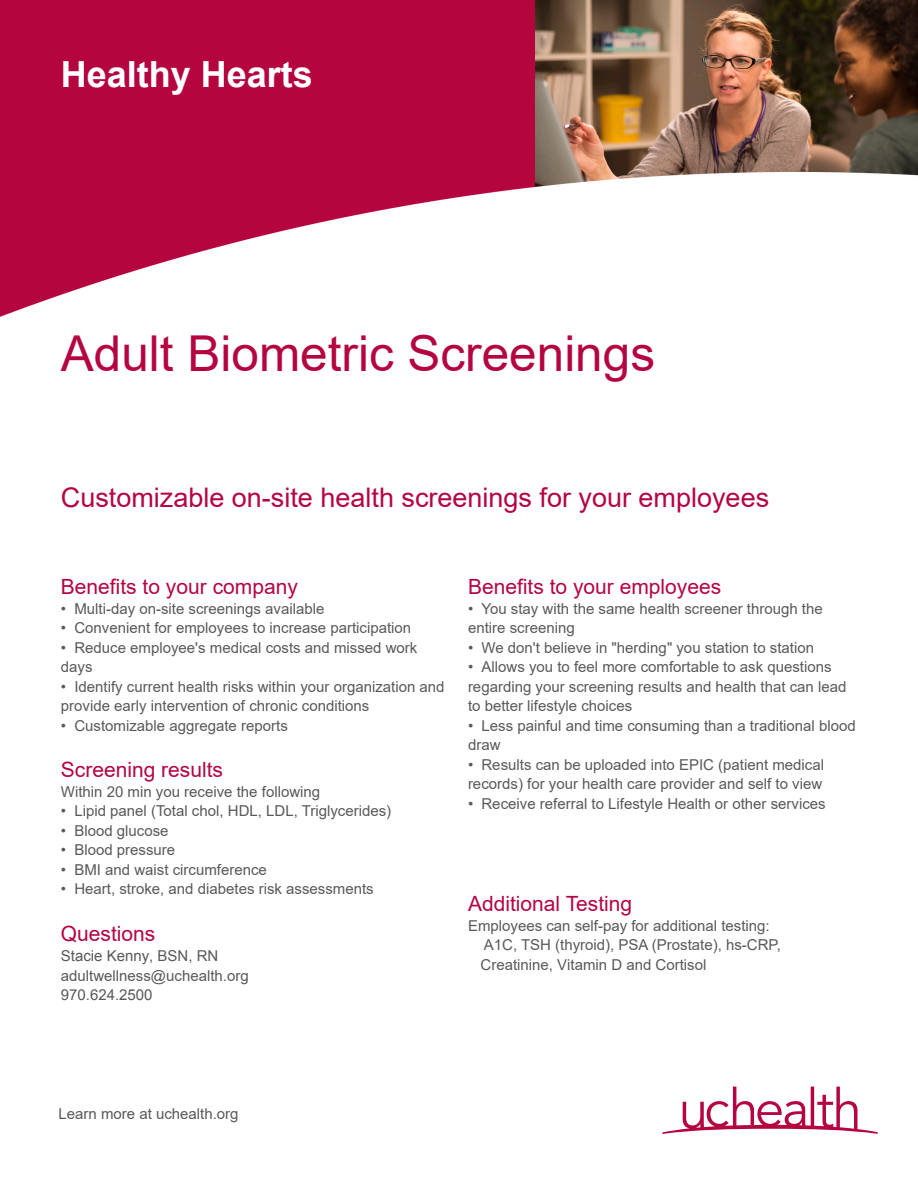
<style>
.page{position:relative;width:918px;height:1188px;background:#fff}
.page>*{position:absolute;margin:0;border:0;box-sizing:border-box;transform-origin:0 0}
.Headline_Regular_33{font:49.5px "Arial";color:#b5053f}
.Headline_Bold_12_14{font:700 36px "Arial";color:#fff}
.Headline_Regular_18{font:27px "Arial";color:#b5053f}
.Headline_Regular_15{font:21px "Arial";color:#b5053f}
.Body_Regular_10_13{font:21px "Arial";color:#b5053f}
.Body_Regular_10_13-2{font:15px/19.5px "Arial";color:#58595b}
.s1{font-style:inherit}
</style>
<div class="page">
<div style="left:0;top:0;width:575px;height:346px;background:#b5053f"></div>
<img style="left:536px;top:0;width:382px;height:173px">
<img style="left:0;top:173px;width:918px;height:961px">
<svg style="left:662px;top:1087px;width:215px;height:47px"></svg>
<p class="Headline_Bold_12_14" style="left:61px;top:49px;width:254px">Healthy Hearts</p>
<p class="Headline_Regular_33" style="left:61px;top:320px;width:596px">Adult Biometric Screenings</p>
<p class="Headline_Regular_18" style="left:61px;top:479px;width:710px">Customizable on-site health screenings for your employees</p>
<p class="Headline_Regular_15" style="left:61px;top:572px;width:238px">Benefits to your company</p>
<p class="Body_Regular_10_13-2" style="left:61px;top:598px;width:265px">• Multi-day on-site screenings available</p>
<p class="Body_Regular_10_13-2" style="left:61px;top:618px;width:352px">• Convenient for employees to increase participation</p>
<p class="Body_Regular_10_13-2" style="left:61px;top:637px;width:358px">• Reduce employee's medical costs and missed work days</p>
<p class="Body_Regular_10_13-2" style="left:61px;top:676px;width:385px">• Identify current health risks within your organization and provide early intervention of chronic conditions</p>
<p class="Body_Regular_10_13-2" style="left:61px;top:715px;width:228px">• Customizable aggregate reports</p>
<p class="Headline_Regular_15" style="left:61px;top:755px;width:164px">Screening results</p>
<p class="Body_Regular_10_13-2" style="left:61px;top:781px;width:261px">Within 20 min you receive the following</p>
<p class="Body_Regular_10_13-2" style="left:61px;top:801px;width:332px">• Lipid panel (Total chol, HDL, LDL, Triglycerides)</p>
<p class="Body_Regular_10_13-2" style="left:61px;top:820px;width:109px">• Blood glucose</p>
<p class="Body_Regular_10_13-2" style="left:61px;top:840px;width:116px">• Blood pressure</p>
<p class="Body_Regular_10_13-2" style="left:61px;top:859px;width:208px">• BMI and waist circumference</p>
<p class="Body_Regular_10_13-2" style="left:61px;top:879px;width:314px">• Heart, stroke, and diabetes risk assessments</p>
<p class="Body_Regular_10_13" style="left:61px;top:919px;width:96px">Questions</p>
<p class="Body_Regular_10_13-2" style="left:61px;top:946px;width:189px">Stacie Kenny, BSN, RN adultwellness@uchealth.org<br>970.624.2500</p>
<p class="Headline_Regular_15" style="left:468px;top:572px;width:255px">Benefits to your employees</p>
<p class="Body_Regular_10_13-2" style="left:468px;top:598px;width:356px">• You stay with the same health screener through the entire screening</p>
<p class="Body_Regular_10_13-2" style="left:468px;top:637px;width:348px">• We don't believe in "herding" you station to station</p>
<p class="Body_Regular_10_13-2" style="left:468px;top:657px;width:380px">• Allows you to feel more comfortable to ask questions regarding your screening results and health that can lead to better lifestyle choices</p>
<p class="Body_Regular_10_13-2" style="left:468px;top:715px;width:389px">• Less painful and time consuming than a traditional blood draw</p>
<p class="Body_Regular_10_13-2" style="left:468px;top:754px;width:358px">• Results can be uploaded into EPIC (patient medical records) for your health care provider and self to view</p>
<p class="Body_Regular_10_13-2" style="left:468px;top:793px;width:359px">• Receive referral to Lifestyle Health or other services</p>
<p class="Headline_Regular_15" style="left:468px;top:889px;width:166px">Additional Testing</p>
<p class="Body_Regular_10_13-2" style="left:468px;top:916px;width:303px">Employees can self-pay for additional testing:</p>
<p class="Body_Regular_10_13-2" style="left:481px;top:935px;width:302px">A1C, TSH (thyroid), PSA (Prostate)<span class="s1">,</span> hs-CRP,<br>Creatinine, Vitamin D and Cortisol</p>
<p class="Body_Regular_10_13-2" style="left:58px;top:1104px;width:182px">Learn more at uchealth.org</p>
</div>
